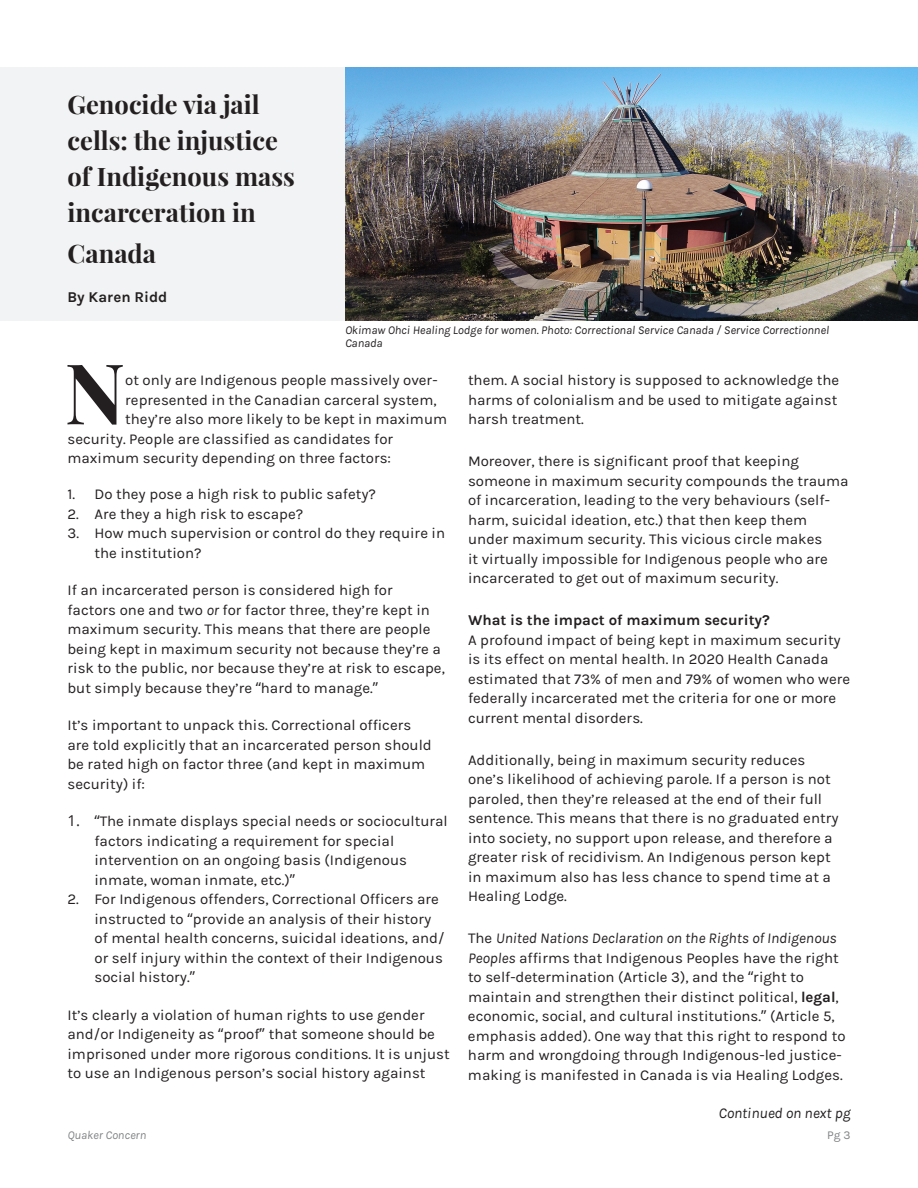
<style>
.page{position:relative;width:918px;height:1188px;background:#fff}
.page>*{position:absolute;margin:0;border:0;box-sizing:border-box;transform-origin:0 0}
.First_Paragraph_with{font:700 84px "Playfair Display";color:#231f20}
.Article_Title{font:700 25.5px/36px "Playfair Display";color:#231f20}
.Footnotes___Captions{font:15px/19.5px "Karla";color:#231f20}
.First_Paragraph_with-2{font:15px "Karla";color:#231f20}
.Footnotes___Captions-2{font:700 15px "Karla";color:#231f20}
.Body_Copy{font:italic 15px "Karla";color:#231f20}
.Body_Copy-2{font:700 15px "Karla";color:#231f20}
.Footnotes___Captions-3{font:italic 12px/13.5px "Karla";color:#231f20}
.t1{font:italic 12px "Karla";color:#808285}
.t2{font:12px "Karla";color:#808285}
.s1{font-style:italic}
.s2{font-family:"Open Sans"}
.s3{font-weight:700}
</style>
<div class="page">
<div style="left:0;top:68px;width:380px;height:253px;background:#f2f3f4"></div>
<img style="left:345px;top:68px;width:573px;height:253px">
<p class="Article_Title" style="left:68px;top:87px;width:229px">Genocide via jail cells: the injustice of Indigenous mass incarceration in</p>
<p class="Article_Title" style="left:68px;top:235px;width:90px">Canada</p>
<p class="Body_Copy-2" style="left:68px;top:288px;width:101px">By Karen Ridd</p>
<p class="Footnotes___Captions-3" style="left:345px;top:323px;width:486px">Okimaw Ohci Healing Lodge for women. Photo: Correctional Service Canada / Service Correctionnel<br>Canada</p>
<p class="First_Paragraph_with" style="left:65px;top:340px;width:62px">N</p>
<p class="First_Paragraph_with-2" style="left:125px;top:372px;width:314px">ot only are Indigenous people massively over-</p>
<p class="First_Paragraph_with-2" style="left:125px;top:392px;width:313px">represented in the Canadian carceral system,</p>
<p class="First_Paragraph_with-2" style="left:125px;top:411px;width:323px">they’re also more likely to be kept in maximum</p>
<p class="First_Paragraph_with-2" style="left:68px;top:431px;width:327px">security. People are classified as candidates for</p>
<p class="First_Paragraph_with-2" style="left:68px;top:450px;width:325px">maximum security depending on three factors:</p>
<p class="Footnotes___Captions" style="left:68px;top:485px;width:310px">1. Do they pose a high risk to public safety?</p>
<p class="Footnotes___Captions" style="left:68px;top:504px;width:237px">2. Are they a high risk to escape?</p>
<p class="Footnotes___Captions" style="left:94px;top:524px;width:352px;text-indent:-27px">3. How much supervision or control do they require in the institution?</p>
<p class="Footnotes___Captions" style="left:68px;top:581px;width:379px">If an incarcerated person is considered high for factors one and two <span class="s1">or</span> for factor three, they’re kept in maximum security. This means that there are people being kept in maximum security not because they’re a risk to the public, nor because they’re at risk to escape, but simply because they’re <span class="s2">“</span>hard to manage.<span class="s2">”</span></p>
<p class="Footnotes___Captions" style="left:68px;top:716px;width:366px">It’s important to unpack this. Correctional officers are told explicitly that an incarcerated person should be rated high on factor three (and kept in maximum security) if:</p>
<p class="Footnotes___Captions" style="left:94px;top:812px;width:355px;text-indent:-27px"><span class="s2">1. “</span>The inmate displays special needs or sociocultural factors indicating a requirement for special intervention on an ongoing basis (Indigenous inmate, woman inmate, etc.)<span class="s2">”</span></p>
<p class="Footnotes___Captions" style="left:94px;top:890px;width:352px;text-indent:-27px">2. For Indigenous offenders, Correctional Officers are instructed to <span class="s2">“</span>provide an analysis of their history of mental health concerns, suicidal ideations, and/ or self injury within the context of their Indigenous social history.<span class="s2">”</span></p>
<p class="Footnotes___Captions" style="left:68px;top:1005px;width:384px">It’s clearly a violation of human rights to use gender and/or Indigeneity as <span class="s2">“</span>proof<span class="s2">”</span> that someone should be imprisoned under more rigorous conditions. It is unjust to use an Indigenous person’s social history against</p>
<p class="Footnotes___Captions" style="left:468px;top:371px;width:373px">them. A social history is supposed to acknowledge the harms of colonialism and be used to mitigate against harsh treatment.</p>
<p class="Footnotes___Captions" style="left:468px;top:452px;width:382px">Moreover, there is significant proof that keeping someone in maximum security compounds the trauma of incarceration, leading to the very behaviours (self&shy;harm, suicidal ideation, etc.) that then keep them under maximum security. This vicious circle makes<br>it virtually impossible for Indigenous people who are incarcerated to get out of maximum security.</p>
<p class="Footnotes___Captions-2" style="left:468px;top:612px;width:303px">What is the impact of maximum security?</p>
<p class="Footnotes___Captions" style="left:468px;top:630px;width:384px">A profound impact of being kept in maximum security is its effect on mental health. In 2020 Health Canada estimated that 73% of men and 79% of women who were federally incarcerated met the criteria for one or more current mental disorders.</p>
<p class="Footnotes___Captions" style="left:468px;top:750px;width:372px">Additionally, being in maximum security reduces one’s likelihood of achieving parole. If a person is not paroled, then they’re released at the end of their full sentence. This means that there is no graduated entry into society, no support upon release, and therefore a greater risk of recidivism. An Indigenous person kept in maximum also has less chance to spend time at a Healing Lodge.</p>
<p class="Footnotes___Captions" style="left:468px;top:929px;width:379px">The <span class="s1">United Nations Declaration on the Rights of Indigenous Peoples</span> affirms that Indigenous Peoples have the right to self-determination (Article 3), and the <span class="s2">“</span>right to maintain and strengthen their distinct political, <span class="s3">legal</span>, economic, social, and cultural institutions.<span class="s2">”</span> (Article 5, emphasis added). One way that this right to respond to harm and wrongdoing through Indigenous-led justice&shy;making is manifested in Canada is via Healing Lodges.</p>
<p class="Body_Copy" style="left:718px;top:1105px;width:134px">Continued on next pg</p>
<p class="t1" style="left:68px;top:1129px;width:80px">Quaker Concern</p>
<p class="t2" style="left:827px;top:1129px;width:25px">Pg 3</p>
</div>
